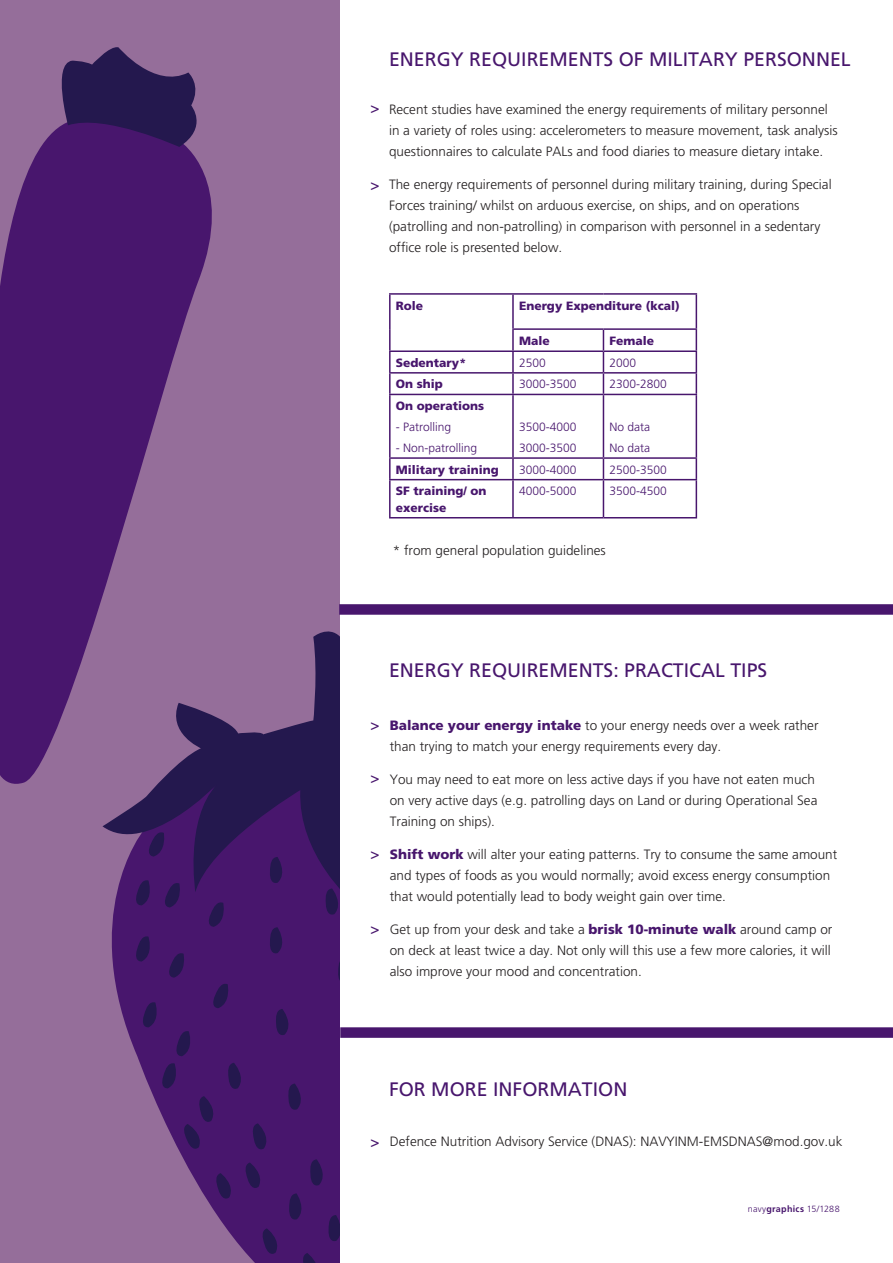
<style>
.page{position:relative;width:893px;height:1263px;background:#fff}
.page>*{position:absolute;margin:0;border:0;box-sizing:border-box;transform-origin:0 0}
.t1{font:19.5px "Frutiger";color:#48166d}
.t2{font:15px "Frutiger";color:#48166d}
.t3{font:300 13.5px/21px "Frutiger";color:#231f20}
.t4{font:300 12px/21px "Frutiger";color:#48166d}
.t5{font:900 12px/16.5px "Frutiger";color:#48166d}
.t6{font:300 9px "Frutiger";letter-spacing:.02em;color:#48166d}
.s1{font-weight:900;color:#48166d}
.s2{font-weight:400;font-size:15px;color:#48166d}
.s3{font-weight:700}
</style>
<div class="page">
<div style="left:0;top:0;width:340px;height:1263px;background:#956e9a"></div>
<svg style="left:102px;top:826px;width:238px;height:425px;fill:#48166d"></svg>
<svg style="left:103px;top:631px;width:237px;height:270px"></svg>
<svg style="left:267px;top:927px;width:21px;height:30px"></svg>
<svg style="left:267px;top:857px;width:21px;height:30px"></svg>
<svg style="left:335px;top:957px;width:5px;height:30px"></svg>
<svg style="left:275px;top:1009px;width:19px;height:31px"></svg>
<svg style="left:324px;top:888px;width:16px;height:31px"></svg>
<svg style="left:287px;top:1083px;width:20px;height:31px"></svg>
<svg style="left:207px;top:982px;width:24px;height:26px"></svg>
<svg style="left:202px;top:900px;width:25px;height:27px"></svg>
<svg style="left:163px;top:951px;width:24px;height:27px"></svg>
<svg style="left:228px;top:1063px;width:19px;height:31px"></svg>
<svg style="left:130px;top:935px;width:24px;height:28px"></svg>
<svg style="left:130px;top:879px;width:53px;height:28px"></svg>
<svg style="left:142px;top:830px;width:25px;height:26px"></svg>
<svg style="left:137px;top:1001px;width:58px;height:89px;background:#461a6a"></svg>
<svg style="left:182px;top:1096px;width:36px;height:59px;background:#3f1665"></svg>
<svg style="left:215px;top:1173px;width:21px;height:32px"></svg>
<svg style="left:244px;top:1123px;width:96px;height:140px;background:#441669"></svg>
<svg style="left:0;top:133px;width:236px;height:662px;fill:#48166d"></svg>
<svg style="left:52px;top:47px;width:157px;height:100px"></svg>
<div style="left:339px;top:604px;width:554px;height:11px;background:#48166d"></div>
<div style="left:340px;top:1027px;width:553px;height:11px;background:#48166d"></div>
<hr style="left:389px;top:293px;width:124px;height:2px;background:#48166d">
<hr style="left:389px;top:295px;width:2px;height:34px;background:#48166d">
<hr style="left:513px;top:293px;width:90px;height:2px;background:#48166d">
<hr style="left:512px;top:295px;width:2px;height:33px;background:#48166d">
<hr style="left:603px;top:293px;width:94px;height:2px;background:#48166d">
<hr style="left:696px;top:295px;width:1px;height:33px;background:#48166d">
<hr style="left:389px;top:329px;width:2px;height:21px;background:#48166d">
<hr style="left:512px;top:328px;width:91px;height:2px;background:#48166d">
<hr style="left:512px;top:330px;width:2px;height:20px;background:#48166d">
<hr style="left:603px;top:328px;width:94px;height:2px;background:#48166d">
<hr style="left:389px;top:350px;width:124px;height:2px;background:#48166d">
<hr style="left:389px;top:352px;width:2px;height:20px;background:#48166d">
<hr style="left:513px;top:350px;width:90px;height:2px;background:#48166d">
<hr style="left:512px;top:352px;width:2px;height:20px;background:#48166d">
<hr style="left:603px;top:350px;width:94px;height:2px;background:#48166d">
<hr style="left:389px;top:372px;width:124px;height:2px;background:#48166d">
<hr style="left:389px;top:374px;width:2px;height:20px;background:#48166d">
<hr style="left:513px;top:372px;width:90px;height:2px;background:#48166d">
<hr style="left:512px;top:374px;width:2px;height:20px;background:#48166d">
<hr style="left:603px;top:372px;width:94px;height:2px;background:#48166d">
<svg style="left:603px;top:330px;width:1px;height:64px"></svg>
<svg style="left:696px;top:330px;width:1px;height:64px"></svg>
<hr style="left:389px;top:394px;width:124px;height:1px;background:#48166d">
<hr style="left:389px;top:395px;width:2px;height:62px;background:#48166d">
<hr style="left:513px;top:394px;width:90px;height:1px;background:#48166d">
<hr style="left:512px;top:395px;width:2px;height:62px;background:#48166d">
<hr style="left:603px;top:394px;width:94px;height:1px;background:#48166d">
<hr style="left:603px;top:395px;width:1px;height:62px;background:#48166d">
<hr style="left:696px;top:395px;width:1px;height:62px;background:#48166d">
<hr style="left:389px;top:457px;width:124px;height:2px;background:#48166d">
<hr style="left:389px;top:459px;width:2px;height:20px;background:#48166d">
<hr style="left:513px;top:457px;width:90px;height:2px;background:#48166d">
<hr style="left:512px;top:459px;width:2px;height:20px;background:#48166d">
<hr style="left:603px;top:457px;width:94px;height:2px;background:#48166d">
<svg style="left:603px;top:459px;width:1px;height:20px"></svg>
<svg style="left:696px;top:459px;width:1px;height:20px"></svg>
<hr style="left:389px;top:479px;width:124px;height:1px;background:#48166d">
<hr style="left:389px;top:480px;width:2px;height:37px;background:#48166d">
<hr style="left:513px;top:479px;width:90px;height:1px;background:#48166d">
<hr style="left:512px;top:480px;width:2px;height:37px;background:#48166d">
<hr style="left:603px;top:479px;width:94px;height:1px;background:#48166d">
<hr style="left:603px;top:480px;width:1px;height:37px;background:#48166d">
<hr style="left:696px;top:480px;width:1px;height:37px;background:#48166d">
<hr style="left:389px;top:517px;width:124px;height:1px;background:#48166d">
<hr style="left:513px;top:517px;width:90px;height:1px;background:#48166d">
<hr style="left:603px;top:517px;width:94px;height:1px;background:#48166d">
<p class="t2" style="left:371px;top:99px;width:10px">&gt;</p>
<p class="t2" style="left:371px;top:176px;width:10px">&gt;</p>
<h1 class="t1" style="left:389px;top:48px;width:463px">ENERGY REQUIREMENTS OF MILITARY PERSONNEL</h1>
<p class="t3" style="left:389px;top:99px;width:450px">Recent studies have examined the energy requirements of military personnel in a variety of roles using: accelerometers to measure movement, task analysis questionnaires to calculate PALs and food diaries to measure dietary intake.</p>
<p class="t3" style="left:389px;top:174px;width:444px">The energy requirements of personnel during military training, during Special Forces training/ whilst on arduous exercise, on ships, and on operations (patrolling and non-patrolling) in comparison with personnel in a sedentary office role is presented below.</p>
<p class="t5" style="left:396px;top:297px;width:29px">Role</p>
<p class="t5" style="left:519px;top:297px;width:162px">Energy Expenditure (kcal)</p>
<p class="t5" style="left:519px;top:332px;width:32px">Male</p>
<p class="t5" style="left:609px;top:332px;width:46px">Female</p>
<p class="t5" style="left:396px;top:354px;width:72px">Sedentary*</p>
<p class="t4" style="left:519px;top:352px;width:28px">2500</p>
<p class="t4" style="left:609px;top:352px;width:28px">2000</p>
<p class="t5" style="left:396px;top:376px;width:49px">On ship</p>
<p class="t4" style="left:519px;top:374px;width:59px">3000-3500</p>
<p class="t4" style="left:609px;top:374px;width:59px">2300-2800</p>
<p class="t5" style="left:396px;top:398px;width:90px">On operations</p>
<p class="t4" style="left:396px;top:417px;width:57px">- Patrolling</p>
<p class="t4" style="left:396px;top:438px;width:83px">- Non-patrolling</p>
<p class="t4" style="left:519px;top:417px;width:59px">3500-4000<br>3000-3500</p>
<p class="t4" style="left:609px;top:417px;width:42px">No data<br>No data</p>
<p class="t5" style="left:396px;top:461px;width:105px">Military training</p>
<p class="t4" style="left:519px;top:459px;width:59px">3000-4000</p>
<p class="t4" style="left:609px;top:459px;width:59px">2500-3500</p>
<p class="t5" style="left:396px;top:483px;width:92px">SF training/ on exercise</p>
<p class="t4" style="left:519px;top:481px;width:59px">4000-5000</p>
<p class="t4" style="left:609px;top:481px;width:59px">3500-4500</p>
<p class="t3" style="left:393px;top:540px;width:215px">* from general population guidelines</p>
<h1 class="t1" style="left:389px;top:659px;width:380px">ENERGY REQUIREMENTS: PRACTICAL TIPS</h1>
<p class="t2" style="left:371px;top:716px;width:10px">&gt;</p>
<p class="t2" style="left:371px;top:769px;width:10px">&gt;</p>
<p class="t2" style="left:371px;top:845px;width:10px">&gt;</p>
<p class="t2" style="left:371px;top:920px;width:10px">&gt;</p>
<p class="t3" style="left:390px;top:715px;width:430px"><span class="s1">Balance your energy intake</span> to your energy needs over a week rather than trying to match your energy requirements every day.</p>
<p class="t3" style="left:390px;top:769px;width:429px">You may need to eat more on less active days if you have not eaten much on very active days (e.g. patrolling days on Land or during Operational Sea<br>Training on ships).</p>
<p class="t3" style="left:390px;top:844px;width:449px"><span class="s1">Shift work</span> will alter your eating patterns. Try to consume the same amount and types of foods as you would normally; avoid excess energy consumption that would potentially lead to body weight gain over time.</p>
<p class="t3" style="left:390px;top:919px;width:444px;text-align:justify">Get up from your desk and take a <span class="s1">brisk 10-minute walk</span> around camp or on deck at least twice a day. Not only will this use a few more calories, it will also improve your mood and concentration.</p>
<h1 class="t1" style="left:389px;top:1077px;width:240px">FOR MORE INFORMATION</h1>
<p class="t3" style="left:371px;top:1131px;width:473px"><span class="s2">&gt;</span> Defence Nutrition Advisory Service (DNAS): NAVYINM-EMSDNAS@mod.gov.uk</p>
<p class="t6" style="left:748px;top:1204px;width:93px">navy<span class="s3">graphics</span> 15/1288</p>
</div>
